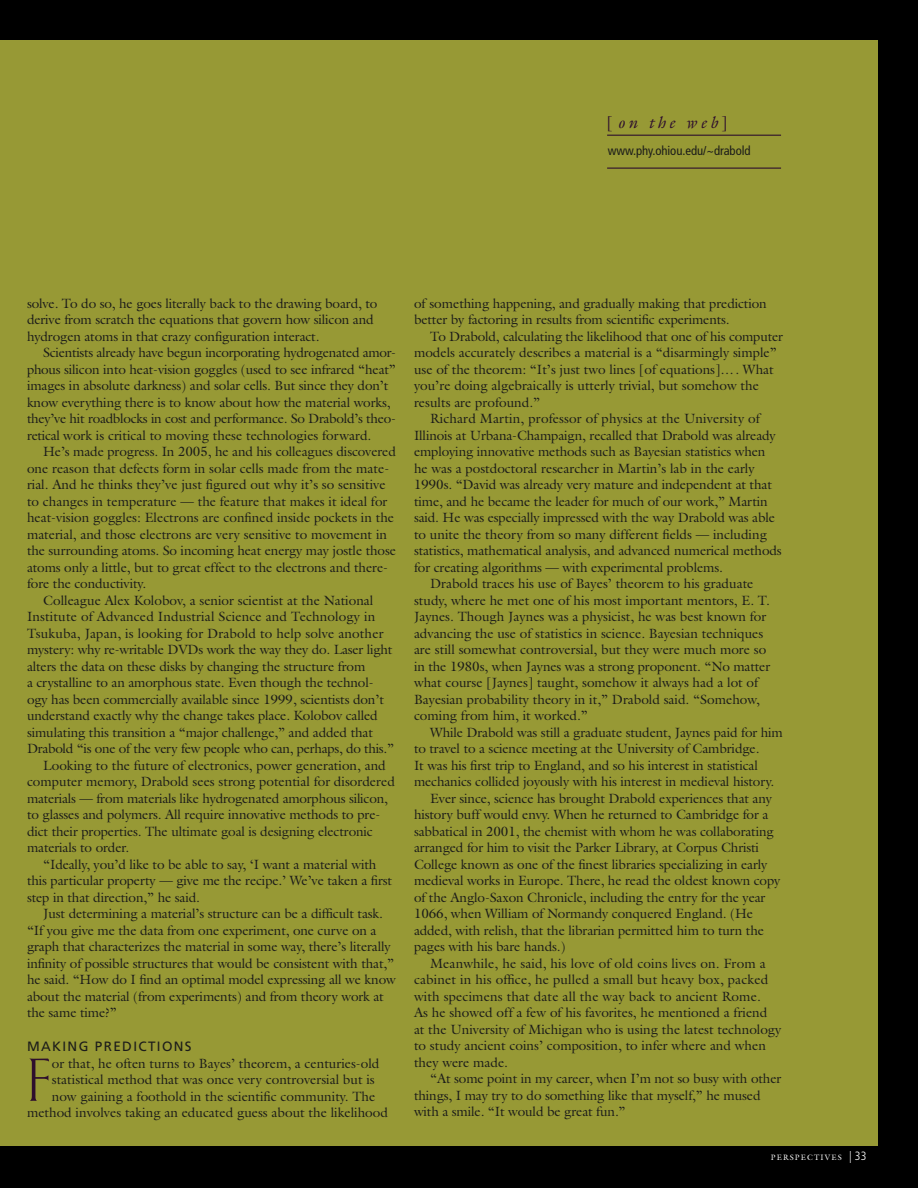
<style>
.page{position:relative;width:918px;height:1188px;background:#000}
.page>*{position:absolute;margin:0;border:0;box-sizing:border-box;transform-origin:0 0}
.features_body_text{font:60.3px "Schneidler Initials CS";color:#2e0f2d}
.t1{font:italic 16.5px "Galliard";letter-spacing:.2em;color:#2e0f2d}
.features_body_text-2{font:13.5px/16.5px "Galliard";letter-spacing:-.01em;color:#1c1c1a}
.Features_subhead_in{font:13.5px "Frutiger";letter-spacing:.1em;color:#1c1c1a}
.captions__black{font:condensed 12.75px "Frutiger";letter-spacing:-.005em;color:#1c1c1a}
.t2{font:7.8px "Galliard";letter-spacing:.145em;color:#fff}
.s1{font-style:normal}
.s2{font-family:"Frutiger";font-weight:300;font-stretch:condensed;font-size:12px}
</style>
<div class="page">
<div style="left:0;top:40px;width:878px;height:1106px;background:#979935"></div>
<hr style="left:607px;top:135px;width:174px;height:1px;background:#2e0f2d">
<hr style="left:607px;top:168px;width:174px;height:1px;background:#2e0f2d">
<p class="t1" style="left:607px;top:112px;width:122px"><span class="s1">[</span>on the web<span class="s1">]</span></p>
<p class="captions__black" style="left:608px;top:144px;width:144px">www.phy.ohiou.edu/~drabold</p>
<p class="features_body_text-2" style="left:27px;top:295px;width:352px">solve. To do so, he goes literally back to the drawing board, to derive from scratch the equations that govern how silicon and hydrogen atoms in that crazy configuration interact.</p>
<p class="features_body_text-2" style="left:27px;top:344px;width:371px;text-indent:16px">Scientists already have begun incorporating hydrogenated amor&shy;phous silicon into heat-vision goggles (used to see infrared “heat” images in absolute darkness) and solar cells. But since they don’t know everything there is to know about how the material works, they’ve hit roadblocks in cost and performance. So Drabold’s theo&shy;retical work is critical to moving these technologies forward.</p>
<p class="features_body_text-2" style="left:27px;top:443px;width:370px;text-indent:16px">He’s made progress. In 2005, he and his colleagues discovered one reason that defects form in solar cells made from the mate&shy;rial. And he thinks they’ve just figured out why it’s so sensitive to changes in temperature — the feature that makes it ideal for heat-vision goggles: Electrons are confined inside pockets in the material, and those electrons are very sensitive to movement in the surrounding atoms. So incoming heat energy may jostle those atoms only a little, but to great effect to the electrons and there&shy;fore the conductivity.</p>
<p class="features_body_text-2" style="left:27px;top:592px;width:369px;text-indent:16px">Colleague Alex Kolobov, a senior scientist at the National Institute of Advanced Industrial Science and Technology in Tsukuba, Japan, is looking for Drabold to help solve another mystery: why re-writable DVDs work the way they do. Laser light alters the data on these disks by changing the structure from<br>a crystalline to an amorphous state. Even though the technol&shy;ogy has been commercially available since 1999, scientists don’t understand exactly why the change takes place. Kolobov called simulating this transition a “major challenge,” and added that Drabold “is one of the very few people who can, perhaps, do this.”</p>
<p class="features_body_text-2" style="left:27px;top:757px;width:369px;text-indent:16px">Looking to the future of electronics, power generation, and computer memory, Drabold sees strong potential for disordered materials — from materials like hydrogenated amorphous silicon, to glasses and polymers. All require innovative methods to pre&shy;dict their properties. The ultimate goal is designing electronic materials to order.</p>
<p class="features_body_text-2" style="left:27px;top:856px;width:367px;text-indent:16px">“Ideally, you’d like to be able to say, ‘I want a material with this particular property — give me the recipe.’ We’ve taken a first step in that direction,” he said.</p>
<p class="features_body_text-2" style="left:27px;top:905px;width:370px;text-indent:16px">Just determining a material’s structure can be a difficult task. “If you give me the data from one experiment, one curve on a graph that characterizes the material in some way, there’s literally infinity of possible structures that would be consistent with that,” he said. “How do I find an optimal model expressing all we know about the material (from experiments) and from theory work at the same time?”</p>
<p class="Features_subhead_in" style="left:27px;top:1039px;width:166px">MAKING PREDICTIONS</p>
<p class="features_body_text" style="left:27px;top:1045px;width:25px">F</p>
<p class="features_body_text-2" style="left:52px;top:1055px;width:329px">or that, he often turns to Bayes’ theorem, a centuries-old</p>
<p class="features_body_text-2" style="left:52px;top:1071px;width:324px">statistical method that was once very controversial but is</p>
<p class="features_body_text-2" style="left:52px;top:1088px;width:325px">now gaining a foothold in the scientific community. The</p>
<p class="features_body_text-2" style="left:27px;top:1104px;width:362px">method involves taking an educated guess about the likelihood</p>
<p class="features_body_text-2" style="left:414px;top:295px;width:354px">of something happening, and gradually making that prediction better by factoring in results from scientific experiments.</p>
<p class="features_body_text-2" style="left:414px;top:328px;width:370px;text-indent:16px">To Drabold, calculating the likelihood that one of his computer models accurately describes a material is a “disarmingly simple” use of the theorem: “It’s just two lines [of equations]…. What you’re doing algebraically is utterly trivial, but somehow the results are profound.”</p>
<p class="features_body_text-2" style="left:414px;top:410px;width:369px;text-indent:16px">Richard Martin, professor of physics at the University of Illinois at Urbana-Champaign, recalled that Drabold was already employing innovative methods such as Bayesian statistics when he was a postdoctoral researcher in Martin’s lab in the early 1990s. “David was already very mature and independent at that time, and he became the leader for much of our work,” Martin said. He was especially impressed with the way Drabold was able to unite the theory from so many different fields — including statistics, mathematical analysis, and advanced numerical methods for creating algorithms — with experimental problems.</p>
<p class="features_body_text-2" style="left:414px;top:575px;width:358px;text-indent:16px">Drabold traces his use of Bayes’ theorem to his graduate study, where he met one of his most important mentors, E. T.<br>Jaynes. Though Jaynes was a physicist, he was best known for advancing the use of statistics in science. Bayesian techniques are still somewhat controversial, but they were much more so in the 1980s, when Jaynes was a strong proponent. “No matter what course [Jaynes] taught, somehow it always had a lot of Bayesian probability theory in it,” Drabold said. “Somehow, coming from him, it worked.”</p>
<p class="features_body_text-2" style="left:414px;top:724px;width:370px;text-indent:16px">While Drabold was still a graduate student, Jaynes paid for him to travel to a science meeting at the University of Cambridge.<br>It was his first trip to England, and so his interest in statistical mechanics collided joyously with his interest in medieval history.</p>
<p class="features_body_text-2" style="left:414px;top:790px;width:368px;text-indent:16px">Ever since, science has brought Drabold experiences that any history buff would envy. When he returned to Cambridge for a sabbatical in 2001, the chemist with whom he was collaborating arranged for him to visit the Parker Library, at Corpus Christi College known as one of the finest libraries specializing in early medieval works in Europe. There, he read the oldest known copy of the Anglo-Saxon Chronicle, including the entry for the year 1066, when William of Normandy conquered England. (He added, with relish, that the librarian permitted him to turn the pages with his bare hands.)</p>
<p class="features_body_text-2" style="left:414px;top:955px;width:369px;text-indent:16px">Meanwhile, he said, his love of old coins lives on. From a cabinet in his office, he pulled a small but heavy box, packed with specimens that date all the way back to ancient Rome.<br>As he showed off a few of his favorites, he mentioned a friend<br>at the University of Michigan who is using the latest technology to study ancient coins’ composition, to infer where and when they were made.</p>
<p class="features_body_text-2" style="left:414px;top:1070px;width:369px;text-indent:16px">“At some point in my career, when I’m not so busy with other things, I may try to do something like that myself,” he mused with a smile. “It would be great fun.”</p>
<p class="t2" style="left:771px;top:1152px;width:97px">PERSPECTIVES <span class="s2">| 33</span></p>
</div>
